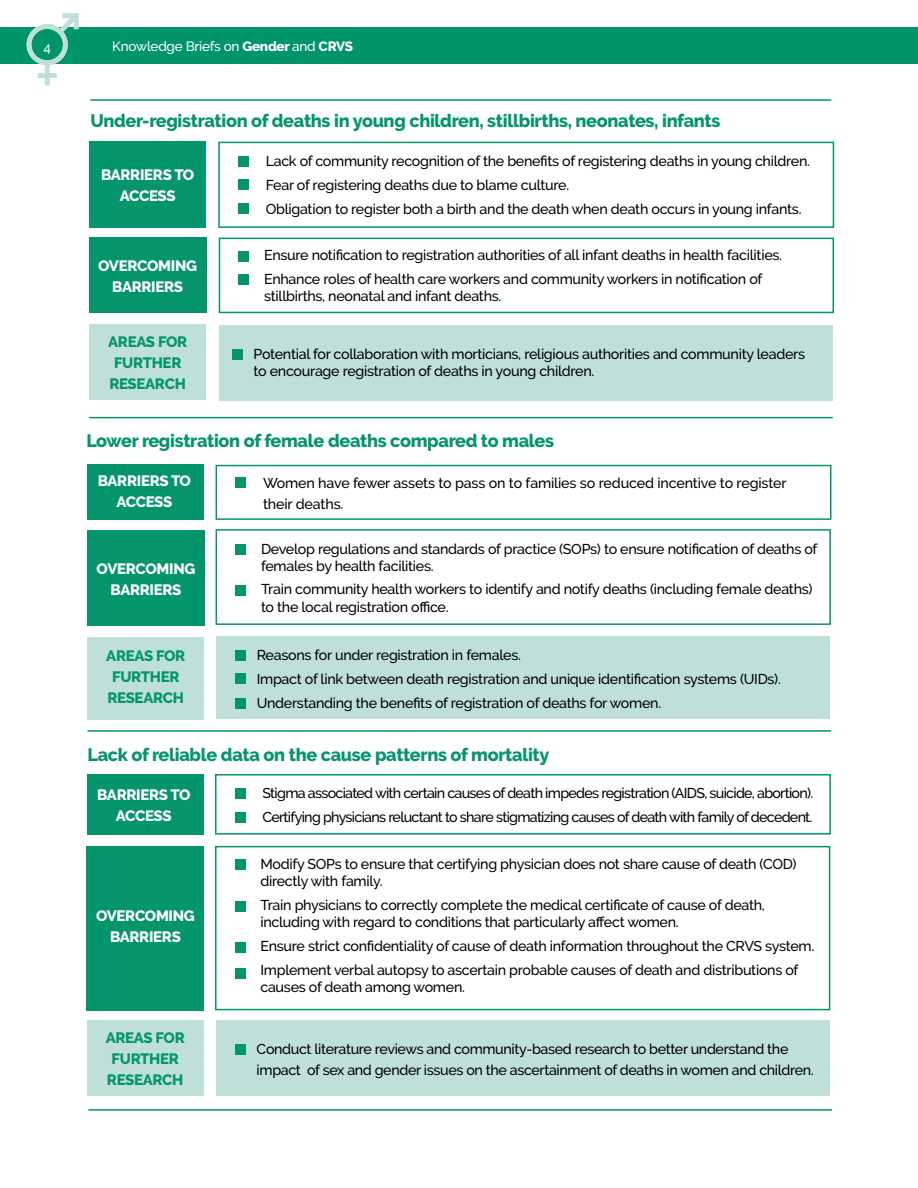
<style>
.page{position:relative;width:918px;height:1188px;background:#fff}
.page>*{position:absolute;margin:0;border:0;box-sizing:border-box;transform-origin:0 0}
.t1{font:800 18px "Raleway";letter-spacing:-.02em;color:#04956c}
.t2{font:800 15px/21px "Raleway";letter-spacing:-.02em;color:#fff;text-align:center}
.t3{font:800 15px/21px "Raleway";letter-spacing:-.02em;color:#04956c;text-align:center}
.t4{font:500 14.25px/23.9px "Raleway";letter-spacing:-.02em;color:#000}
.t5{font:500 14.25px/23.9px "Raleway";letter-spacing:-.05em;color:#000}
.t6{font:500 13.5px "Raleway";letter-spacing:-.02em;color:#fff}
.s1{font-weight:800}
</style>
<div class="page">
<div style="left:0;top:27px;width:918px;height:36px;background:#00946b"></div>
<svg style="left:27px;top:13px;width:52px;height:73px"></svg>
<div style="left:87px;top:465px;width:117px;height:55px;background:#04956c"></div>
<div style="left:216px;top:465px;width:615px;height:55px;border:2px solid #04956c"></div>
<div style="left:236px;top:478px;width:10px;height:10px;background:#04956c"></div>
<div style="left:87px;top:530px;width:118px;height:96px;background:#04956c"></div>
<div style="left:216px;top:529px;width:615px;height:96px;border:2px solid #04956c"></div>
<div style="left:236px;top:544px;width:10px;height:10px;background:#04956c"></div>
<div style="left:236px;top:585px;width:10px;height:10px;background:#04956c"></div>
<div style="left:216px;top:637px;width:614px;height:82px;background:#bee0d8"></div>
<div style="left:87px;top:637px;width:117px;height:83px;background:#bee0d8"></div>
<hr style="left:87px;top:730px;width:744px;height:2px;background:#04956c">
<div style="left:235px;top:650px;width:10px;height:10px;background:#04956c"></div>
<div style="left:235px;top:674px;width:10px;height:10px;background:#04956c"></div>
<div style="left:216px;top:1020px;width:614px;height:76px;background:#bee0d8"></div>
<div style="left:87px;top:774px;width:116px;height:61px;background:#04956c"></div>
<div style="left:215px;top:774px;width:616px;height:61px;border:2px solid #04956c"></div>
<div style="left:235px;top:789px;width:10px;height:10px;background:#04956c"></div>
<div style="left:87px;top:846px;width:117px;height:164px;background:#04956c"></div>
<div style="left:215px;top:846px;width:615px;height:164px;border:2px solid #04956c"></div>
<div style="left:235px;top:859px;width:10px;height:11px;background:#04956c"></div>
<div style="left:235px;top:902px;width:10px;height:10px;background:#04956c"></div>
<div style="left:87px;top:1020px;width:117px;height:76px;background:#bee0d8"></div>
<div style="left:235px;top:1044px;width:10px;height:10px;background:#04956c"></div>
<hr style="left:88px;top:1109px;width:744px;height:2px;background:#04956c">
<div style="left:235px;top:812px;width:10px;height:10px;background:#04956c"></div>
<div style="left:235px;top:943px;width:10px;height:10px;background:#04956c"></div>
<div style="left:235px;top:968px;width:10px;height:11px;background:#04956c"></div>
<hr style="left:90px;top:99px;width:741px;height:2px;background:#04956c">
<div style="left:90px;top:142px;width:116px;height:86px;background:#04956c"></div>
<div style="left:218px;top:142px;width:616px;height:86px;border:2px solid #04956c"></div>
<div style="left:89px;top:238px;width:117px;height:75px;background:#04956c"></div>
<div style="left:219px;top:238px;width:615px;height:75px;border:2px solid #04956c"></div>
<hr style="left:89px;top:417px;width:744px;height:1px;background:#04956c">
<div style="left:238px;top:156px;width:11px;height:10px;background:#04956c"></div>
<div style="left:238px;top:180px;width:11px;height:10px;background:#04956c"></div>
<div style="left:238px;top:203px;width:11px;height:10px;background:#04956c"></div>
<div style="left:239px;top:251px;width:10px;height:10px;background:#04956c"></div>
<div style="left:239px;top:275px;width:10px;height:10px;background:#04956c"></div>
<div style="left:89px;top:324px;width:117px;height:76px;background:#bee0d8"></div>
<div style="left:219px;top:325px;width:614px;height:75px;background:#bee0d8"></div>
<div style="left:232px;top:349px;width:10px;height:10px;background:#04956c"></div>
<div style="left:235px;top:699px;width:10px;height:10px;background:#04956c"></div>
<p class="t6" style="left:44px;top:39px;width:9px">4</p>
<p class="t6" style="left:112px;top:39px;width:242px">Knowledge Briefs on <span class="s1">Gender</span> and <span class="s1">CRVS</span></p>
<p class="t1" style="left:90px;top:110px;width:632px">Under-registration of deaths in young children, stillbirths, neonates, infants</p>
<p class="t2" style="left:101px;top:164px;width:95px">BARRIERS TO<br>ACCESS</p>
<p class="t4" style="left:266px;top:149px;width:546px">Lack of community recognition of the benefits of registering deaths in young children.<br>Fear of registering deaths due to blame culture.<br>Obligation to register both a birth and the death when death occurs in young infants.</p>
<p class="t2" style="left:98px;top:255px;width:100px">OVERCOMING<br>BARRIERS</p>
<p class="t4" style="left:264px;top:243px;width:519px">Ensure notification to registration authorities of all infant deaths in health facilities.<br>Enhance roles of health care workers and community workers in notification of</p>
<p class="t4" style="left:264px;top:284px;width:239px">stillbirths, neonatal and infant deaths.</p>
<p class="t3" style="left:108px;top:331px;width:81px">AREAS FOR<br>FURTHER<br>RESEARCH</p>
<p class="t4" style="left:254px;top:345px;width:553px;line-height:17.1px">Potential for collaboration with morticians, religious authorities and community leaders to encourage registration of deaths in young children.</p>
<p class="t1" style="left:86px;top:430px;width:469px">Lower registration of female deaths compared to males</p>
<p class="t2" style="left:98px;top:471px;width:95px">BARRIERS TO<br>ACCESS</p>
<p class="t4" style="left:263px;top:472px;width:525px;line-height:21px">Women have fewer assets to pass on to families so reduced incentive to register their deaths.</p>
<p class="t2" style="left:97px;top:558px;width:100px">OVERCOMING<br>BARRIERS</p>
<p class="t4" style="left:261px;top:540px;width:558px;line-height:17.1px">Develop regulations and standards of practice (SOPs) to ensure notification of deaths of females by health facilities.</p>
<p class="t4" style="left:261px;top:581px;width:553px;line-height:17.1px">Train community health workers to identify and notify deaths (including female deaths) to the local registration office.</p>
<p class="t3" style="left:106px;top:645px;width:81px">AREAS FOR<br>FURTHER<br>RESEARCH</p>
<p class="t4" style="left:257px;top:643px;width:526px">Reasons for under registration in females.<br>Impact of link between death registration and unique identification systems (UIDs).<br>Understanding the benefits of registration of deaths for women.</p>
<p class="t1" style="left:87px;top:744px;width:464px">Lack of reliable data on the cause patterns of mortality</p>
<p class="t2" style="left:97px;top:784px;width:95px">BARRIERS TO<br>ACCESS</p>
<p class="t5" style="left:262px;top:781px;width:552px">Stigma associated with certain causes of death impedes registration (AIDS, suicide, abortion).<br>Certifying physicians reluctant to share stigmatizing causes of death with family of decedent.</p>
<p class="t2" style="left:96px;top:905px;width:100px">OVERCOMING<br>BARRIERS</p>
<p class="t4" style="left:260px;top:855px;width:538px;line-height:17.1px">Modify SOPs to ensure that certifying physician does not share cause of death (COD) directly with family.</p>
<p class="t4" style="left:260px;top:896px;width:506px;line-height:17.1px">Train physicians to correctly complete the medical certificate of cause of death, including with regard to conditions that particularly affect women.</p>
<p class="t4" style="left:260px;top:934px;width:555px">Ensure strict confidentiality of cause of death information throughout the CRVS system.<br>Implement verbal autopsy to ascertain probable causes of death and distributions of</p>
<p class="t4" style="left:260px;top:975px;width:206px">causes of death among women.</p>
<p class="t3" style="left:106px;top:1027px;width:81px">AREAS FOR<br>FURTHER<br>RESEARCH</p>
<p class="t4" style="left:257px;top:1039px;width:559px;line-height:21px">Conduct literature reviews and community-based research to better understand the impact of sex and gender issues on the ascertainment of deaths in women and children.</p>
</div>
